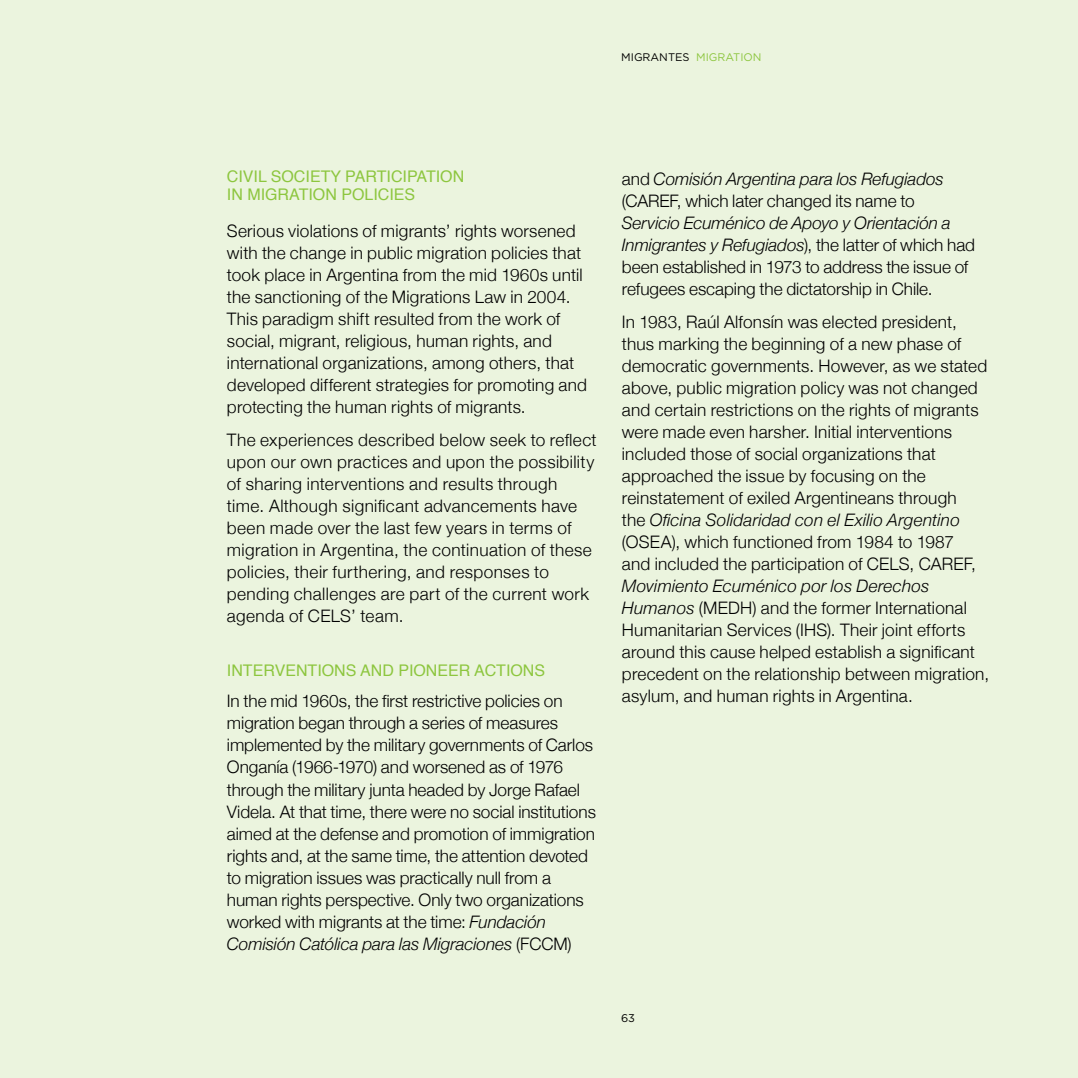
<style>
.page{position:relative;width:1078px;height:1078px;background:#fff}
.page>*{position:absolute;margin:0;border:0;box-sizing:border-box;transform-origin:0 0}
.t1{font:300 17.2px/22px "Helvetica Neue";letter-spacing:.01em;color:#000}
.t2{font:16px/17.6px "Helvetica";color:#8dc63f}
.t3{font:11.2px "Gotham";color:#000}
.t4{font:11px "Gotham";color:#000}
.s1{color:#8dc63f}
.s2{font-style:italic}
</style>
<div class="page">
<div style="left:0;top:0;width:1077px;height:1077px;background:#ebf4de"></div>
<p class="t4" style="left:621px;top:50px;width:142px">MIGRANTES <span class="s1">MIGRATION</span></p>
<p class="t2" style="left:227px;top:168px;width:239px">CIVIL SOCIETY PARTICIPATION<br>IN MIGRATION POLICIES</p>
<p class="t1" style="left:227px;top:219px;width:361px">Serious violations of migrants’ rights worsened with the change in public migration policies that took place in Argentina from the mid 1960s until the sanctioning of the Migrations Law in 2004.<br>This paradigm shift resulted from the work of social, migrant, religious, human rights, and international organizations, among others, that developed different strategies for promoting and protecting the human rights of migrants.</p>
<p class="t1" style="left:227px;top:428px;width:371px">The experiences described below seek to reflect upon our own practices and upon the possibility of sharing interventions and results through time. Although significant advancements have been made over the last few years in terms of migration in Argentina, the continuation of these policies, their furthering, and responses to pending challenges are part of the current work agenda of CELS’ team.</p>
<p class="t2" style="left:227px;top:662px;width:319px">I NTERVENTIONS AND PIONEER ACTIONS</p>
<p class="t1" style="left:227px;top:689px;width:370px">In the mid 1960s, the first restrictive policies on migration began through a series of measures implemented by the military governments of Carlos Onganía (1966-1970) and worsened as of 1976 through the military junta headed by Jorge Rafael Videla. At that time, there were no social institutions aimed at the defense and promotion of immigration rights and, at the same time, the attention devoted to migration issues was practically null from a human rights perspective. Only two organizations worked with migrants at the time: <span class="s2">Fundación Comisión Católica para las Migraciones</span> (FCCM)</p>
<p class="t1" style="left:621px;top:167px;width:323px">and <span class="s2">Comisión Argentina para los Refugiados </span>(CAREF, which later changed its name to</p>
<p class="t1" style="left:621px;top:211px;width:354px"><span class="s2">Servicio Ecuménico de Apoyo y Orientación a Inmigrantes y Refugiados</span>), the latter of which had been established in 1973 to address the issue of refugees escaping the dictatorship in Chile.</p>
<p class="t1" style="left:621px;top:310px;width:367px">In 1983, Raúl Alfonsín was elected president, thus marking the beginning of a new phase of democratic governments. However, as we stated above, public migration policy was not changed and certain restrictions on the rights of migrants were made even harsher. Initial interventions included those of social organizations that approached the issue by focusing on the reinstatement of exiled Argentineans through<br>the <span class="s2">Oficina Solidaridad con el Exilio Argentino </span>(OSEA), which functioned from 1984 to 1987<br>and included the participation of CELS, CAREF,</p>
<p class="t1" style="left:621px;top:574px;width:369px"><span class="s2">Movimiento Ecuménico por los Derechos Humanos</span> (MEDH) and the former International Humanitarian Services (IHS). Their joint efforts around this cause helped establish a significant precedent on the relationship between migration, asylum, and human rights in Argentina.</p>
<p class="t3" style="left:621px;top:1010px;width:15px">63</p>
</div>
